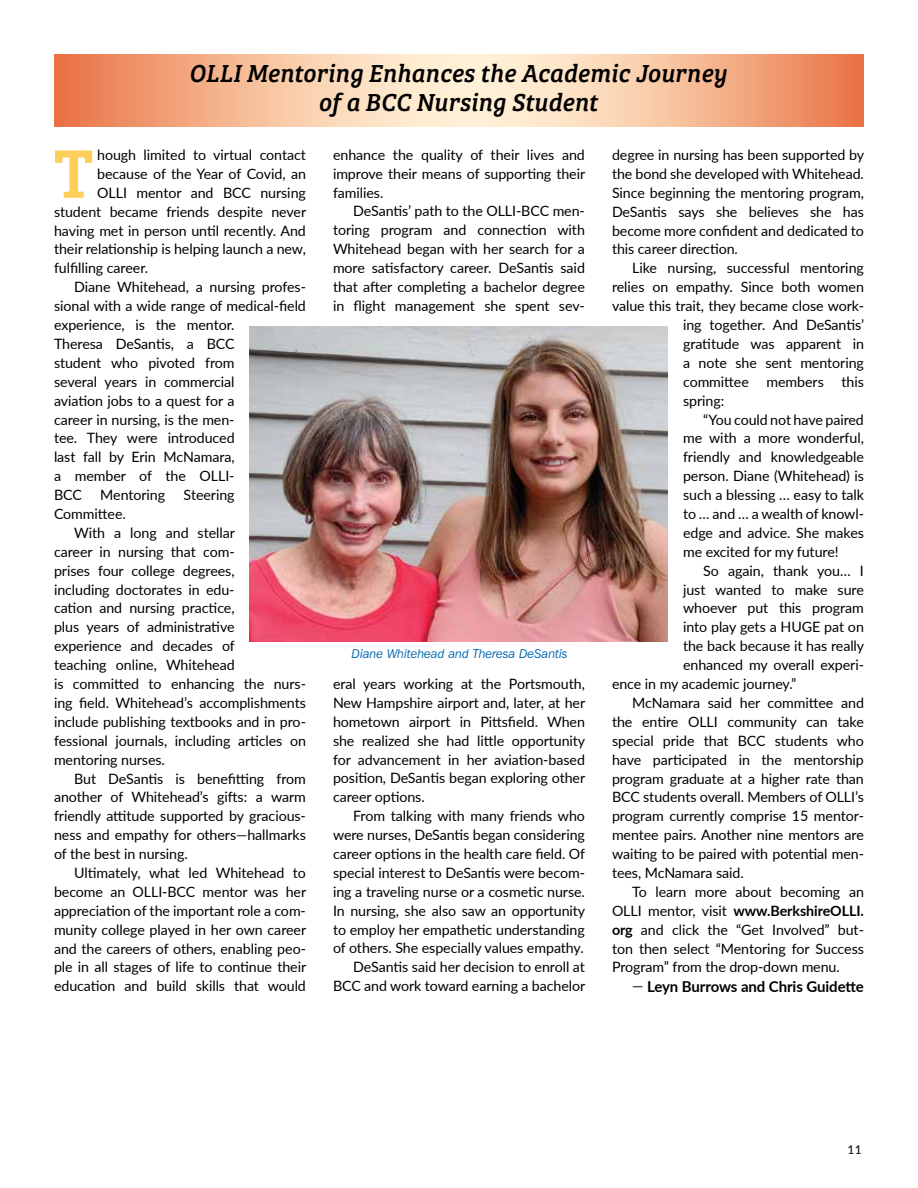
<style>
.page{position:relative;width:918px;height:1188px;background:#fff}
.page>*{position:absolute;margin:0;border:0;box-sizing:border-box;transform-origin:0 0}
.t1{font:71.1px "Bree Serif";color:#fece5a}
.t2{font:italic 25.5px/28.5px "Bree Serif";letter-spacing:.01em;color:#000;text-align:center;scale:.96 1}
.t3{font:700 15px "Lato";letter-spacing:-.005em;color:#000}
.t4{font:14.25px/18.9px "Lato";letter-spacing:-.005em;color:#000;text-align:justify}
.t5{font:700 14.25px "Lato";letter-spacing:-.005em;color:#000}
.t6{font:italic 12.75px "Franklin Gothic IT Cby BT";color:#0067b1}
.t7{font:12px "Lato";color:#000}
.s1{font-weight:400}
.s2{font-weight:700}
.s3{font-weight:400;font-size:14.25px}
</style>
<div class="page">
<svg style="left:54px;top:54px;width:810px;height:73px;background:#f6bd9a"></svg>
<img style="left:250px;top:327px;width:418px;height:314px">
<h2 class="t2" style="left:189px;top:57px;width:562px">OLLI Mentoring Enhances the Academic Journey of a BCC Nursing Student</h2>
<p class="t4" style="left:612px;top:145px;width:254px">degree in nursing has been supported by the bond she developed with Whitehead.<br>Since beginning the mentoring program, DeSantis says she believes she has become more confident and dedicated to this career direction.</p>
<p class="t4" style="left:632px;top:258px;width:233px">Like nursing, successful mentoring</p>
<p class="t4" style="left:612px;top:277px;width:253px">relies on empathy. Since both women</p>
<p class="t4" style="left:612px;top:296px;width:253px">value this trait, they became close work-</p>
<p class="t4" style="left:683px;top:315px;width:183px">ing together. And DeSantis’</p>
<p class="t4" style="left:683px;top:334px;width:182px">gratitude was apparent in</p>
<p class="t4" style="left:683px;top:353px;width:182px">a note she sent mentoring</p>
<p class="t4" style="left:683px;top:371px;width:182px">committee members this</p>
<p class="t4" style="left:683px;top:390px;width:43px">spring:</p>
<p class="t4" style="left:703px;top:409px;width:162px">“You could not have paired</p>
<p class="t4" style="left:683px;top:428px;width:182px">me with a more wonderful,</p>
<p class="t4" style="left:683px;top:447px;width:182px">friendly and knowledgeable</p>
<p class="t4" style="left:683px;top:466px;width:182px">person. Diane (Whitehead) is</p>
<p class="t4" style="left:683px;top:485px;width:182px">such a blessing … easy to talk</p>
<p class="t4" style="left:683px;top:504px;width:182px">to … and … a wealth of knowl-</p>
<p class="t4" style="left:683px;top:523px;width:182px">edge and advice. She makes</p>
<p class="t4" style="left:683px;top:542px;width:157px">me excited for my future!</p>
<p class="t4" style="left:703px;top:560px;width:162px">So again, thank you… I</p>
<p class="t4" style="left:683px;top:579px;width:182px">just wanted to make sure</p>
<p class="t4" style="left:683px;top:598px;width:182px">whoever put this program</p>
<p class="t4" style="left:683px;top:617px;width:182px">into play gets a HUGE pat on</p>
<p class="t4" style="left:683px;top:636px;width:183px">the back because it has really</p>
<p class="t4" style="left:683px;top:655px;width:182px">enhanced my overall experi-</p>
<p class="t4" style="left:612px;top:674px;width:186px">ence in my academic journey.”</p>
<p class="t4" style="left:632px;top:693px;width:233px">McNamara said her committee and</p>
<p class="t4" style="left:612px;top:712px;width:253px">the entire OLLI community can take</p>
<p class="t4" style="left:612px;top:731px;width:253px">special pride that BCC students who</p>
<p class="t4" style="left:612px;top:749px;width:253px">have participated in the mentorship</p>
<p class="t4" style="left:612px;top:768px;width:253px">program graduate at a higher rate than</p>
<p class="t4" style="left:612px;top:787px;width:253px">BCC students overall. Members of OLLI’s</p>
<p class="t4" style="left:612px;top:806px;width:253px">program currently comprise 15 mentor-</p>
<p class="t4" style="left:612px;top:825px;width:253px">mentee pairs. Another nine mentors are</p>
<p class="t4" style="left:612px;top:844px;width:253px">waiting to be paired with potential men-</p>
<p class="t4" style="left:612px;top:863px;width:133px">tees, McNamara said.</p>
<p class="t4" style="left:632px;top:882px;width:233px">To learn more about becoming an</p>
<p class="t5" style="left:612px;top:900px;width:253px"><span class="s1">OLLI mentor, visit</span> www.BerkshireOLLI.</p>
<p class="t4" style="left:612px;top:919px;width:253px"><span class="s2">org</span> and click the “Get Involved” but-</p>
<p class="t4" style="left:612px;top:938px;width:253px">ton then select “Mentoring for Success</p>
<p class="t4" style="left:612px;top:957px;width:229px">Program” from the drop-down menu.</p>
<p class="t3" style="left:632px;top:975px;width:233px"><span class="s3">—</span> Leyn Burrows and Chris Guidette</p>
<p class="t4" style="left:333px;top:145px;width:254px">enhance the quality of their lives and improve their means of supporting their families.</p>
<p class="t4" style="left:333px;top:201px;width:253px;text-indent:20px">DeSantis’ path to the OLLI-BCC men&shy;toring program and connection with Whitehead began with her search for a more satisfactory career. DeSantis said that after completing a bachelor degree in flight management she spent sev-</p>
<h1 class="t1" style="left:54px;top:121px;width:41px">T</h1>
<p class="t4" style="left:97px;top:145px;width:210px">hough limited to virtual contact</p>
<p class="t4" style="left:97px;top:164px;width:210px">because of the Year of Covid, an</p>
<p class="t4" style="left:97px;top:183px;width:210px">OLLI mentor and BCC nursing</p>
<p class="t4" style="left:54px;top:201px;width:254px">student became friends despite never</p>
<p class="t4" style="left:54px;top:220px;width:253px">having met in person until recently. And</p>
<p class="t4" style="left:54px;top:239px;width:253px">their relationship is helping launch a new,</p>
<p class="t4" style="left:54px;top:258px;width:96px">fulfilling career.</p>
<p class="t4" style="left:74px;top:277px;width:233px">Diane Whitehead, a nursing profes-</p>
<p class="t4" style="left:54px;top:296px;width:253px">sional with a wide range of medical-field</p>
<p class="t4" style="left:54px;top:315px;width:182px">experience, is the mentor.</p>
<p class="t4" style="left:54px;top:334px;width:182px">Theresa DeSantis, a BCC</p>
<p class="t4" style="left:54px;top:353px;width:182px">student who pivoted from</p>
<p class="t4" style="left:54px;top:371px;width:182px">several years in commercial</p>
<p class="t4" style="left:54px;top:390px;width:182px">aviation jobs to a quest for a</p>
<p class="t4" style="left:54px;top:409px;width:182px">career in nursing, is the men-</p>
<p class="t4" style="left:54px;top:428px;width:182px">tee. They were introduced</p>
<p class="t4" style="left:54px;top:447px;width:182px">last fall by Erin McNamara,</p>
<p class="t4" style="left:54px;top:466px;width:182px">a member of the OLLI-</p>
<p class="t4" style="left:54px;top:485px;width:29px">BCC</p>
<p class="t4" style="left:100px;top:485px;width:66px">Mentoring</p>
<p class="t4" style="left:184px;top:485px;width:53px">Steering</p>
<p class="t4" style="left:54px;top:504px;width:73px">Committee.</p>
<p class="t4" style="left:74px;top:523px;width:162px">With a long and stellar</p>
<p class="t4" style="left:54px;top:542px;width:182px">career in nursing that com-</p>
<p class="t4" style="left:54px;top:560px;width:182px">prises four college degrees,</p>
<p class="t4" style="left:54px;top:579px;width:182px">including doctorates in edu-</p>
<p class="t4" style="left:54px;top:598px;width:182px">cation and nursing practice,</p>
<p class="t4" style="left:54px;top:617px;width:182px">plus years of administrative</p>
<p class="t4" style="left:54px;top:636px;width:182px">experience and decades of</p>
<p class="t4" style="left:54px;top:655px;width:182px">teaching online, Whitehead</p>
<p class="t4" style="left:54px;top:674px;width:253px">is committed to enhancing the nurs-</p>
<p class="t4" style="left:54px;top:693px;width:253px">ing field. Whitehead’s accomplishments</p>
<p class="t4" style="left:54px;top:712px;width:253px">include publishing textbooks and in pro-</p>
<p class="t4" style="left:54px;top:731px;width:253px">fessional journals, including articles on</p>
<p class="t4" style="left:54px;top:749px;width:112px">mentoring nurses.</p>
<p class="t4" style="left:74px;top:768px;width:233px">But DeSantis is benefitting from</p>
<p class="t4" style="left:54px;top:787px;width:253px">another of Whitehead’s gifts: a warm</p>
<p class="t4" style="left:54px;top:806px;width:253px">friendly attitude supported by gracious-</p>
<p class="t4" style="left:54px;top:825px;width:253px">ness and empathy for others—hallmarks</p>
<p class="t4" style="left:54px;top:844px;width:135px">of the best in nursing.</p>
<p class="t4" style="left:74px;top:863px;width:233px">Ultimately, what led Whitehead to</p>
<p class="t4" style="left:54px;top:882px;width:254px">become an OLLI-BCC mentor was her</p>
<p class="t4" style="left:54px;top:901px;width:253px">appreciation of the important role a com-</p>
<p class="t4" style="left:54px;top:919px;width:254px">munity college played in her own career</p>
<p class="t4" style="left:54px;top:938px;width:253px">and the careers of others, enabling peo-</p>
<p class="t4" style="left:54px;top:957px;width:254px">ple in all stages of life to continue their</p>
<p class="t4" style="left:54px;top:976px;width:253px">education and build skills that would</p>
<p class="t6" style="left:352px;top:646px;width:217px">Diane Whitehead and Theresa DeSantis</p>
<p class="t4" style="left:333px;top:674px;width:254px">eral years working at the Portsmouth, New Hampshire airport and, later, at her hometown airport in Pittsfield. When she realized she had little opportunity for advancement in her aviation-based position, DeSantis began exploring other career options.</p>
<p class="t4" style="left:333px;top:806px;width:254px;text-align:right">From talking with many friends who were nurses, DeSantis began considering career options in the health care field. Of special interest to DeSantis were becom&shy;ing a traveling nurse or a cosmetic nurse.<br>In nursing, she also saw an opportunity to employ her empathetic understanding of others. She especially values empathy.<br>DeSantis said her decision to enroll at BCC and work toward earning a bachelor</p>
<p class="t7" style="left:848px;top:1141px;width:16px">11</p>
</div>
